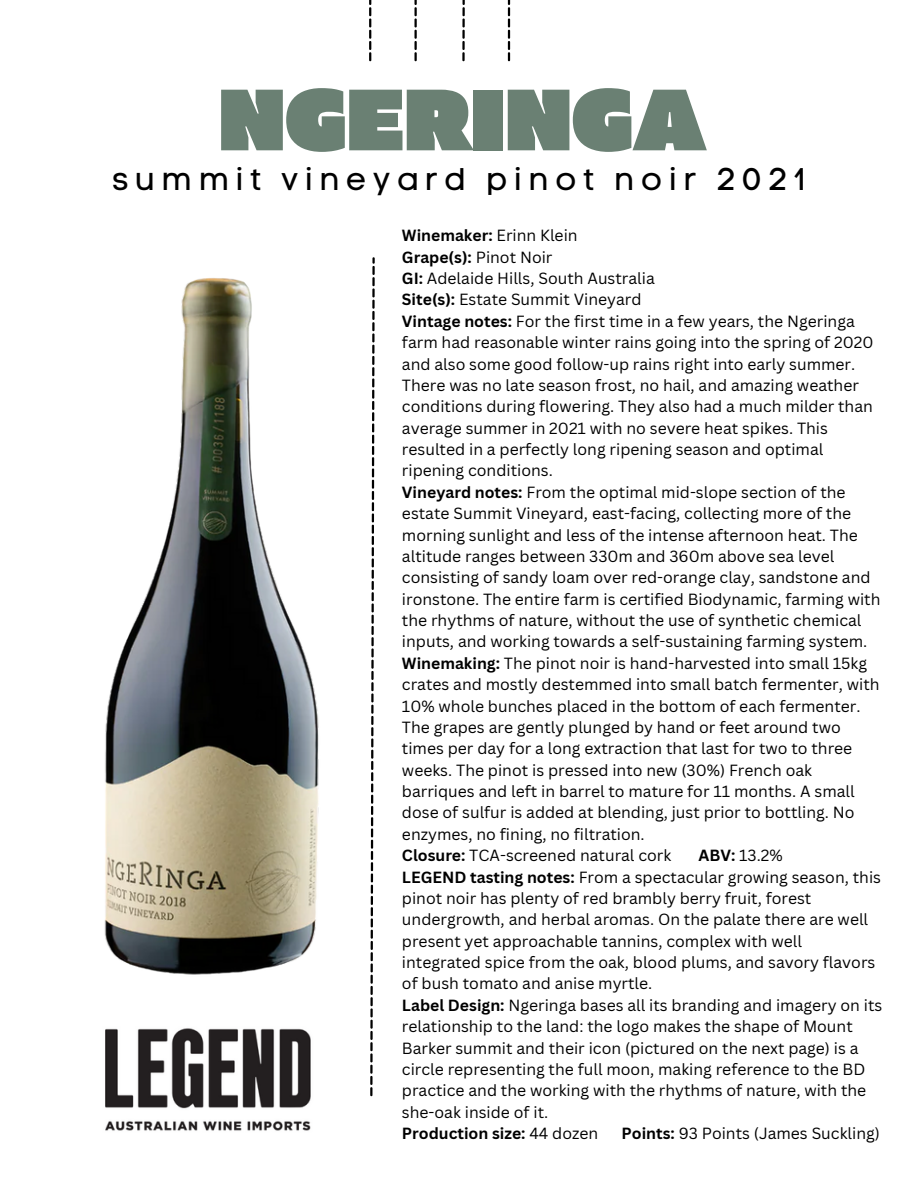
<style>
.page{position:relative;width:918px;height:1188px;background:#fff}
.page>*{position:absolute;margin:0;border:0;box-sizing:border-box;transform-origin:0 0}
.t1{font:900 86.7px "Muller";color:#6a8073}
.t2{font:31.35px "Code Pro Normal LC";letter-spacing:.2em;color:#000}
.t3{font:15.75px/21.3px "Canva Sans";color:#000}
.t4{font:700 15.75px "Canva Sans";color:#000}
.s1{font-weight:400}
.s2{font-weight:700}
</style>
<div class="page">
<svg style="left:414px;top:0;width:3px;height:61px"></svg>
<svg style="left:369px;top:0;width:2px;height:61px"></svg>
<svg style="left:462px;top:0;width:3px;height:62px"></svg>
<svg style="left:508px;top:0;width:2px;height:61px"></svg>
<svg style="left:370px;top:257px;width:5px;height:839px"></svg>
<img style="left:105px;top:1028px;width:206px;height:103px">
<img style="left:104px;top:278px;width:215px;height:697px">
<p class="t1" style="left:219px;top:84px;width:489px">NGERINGA</p>
<p class="t2" style="left:112px;top:160px;width:695px">summit vineyard pinot noir 2021</p>
<h2 class="t4" style="left:402px;top:224px;width:177px">Winemaker: <span class="s1">Erinn Klein</span></h2>
<p class="t4" style="left:402px;top:246px;width:152px">Grape(s): <span class="s1">Pinot Noir</span></p>
<p class="t3" style="left:402px;top:267px;width:254px"><span class="s2">GI:</span> Adelaide Hills, South Australia</p>
<p class="t3" style="left:402px;top:289px;width:241px"><span class="s2">Site(s):</span> Estate Summit Vineyard</p>
<p class="t3" style="left:402px;top:310px;width:473px"><span class="s2">Vintage notes:</span> For the first time in a few years, the Ngeringa farm had reasonable winter rains going into the spring of 2020 and also some good follow-up rains right into early summer.<br>There was no late season frost, no hail, and amazing weather conditions during flowering. They also had a much milder than average summer in 2021 with no severe heat spikes. This resulted in a perfectly long ripening season and optimal ripening conditions.</p>
<p class="t3" style="left:402px;top:481px;width:480px"><span class="s2">Vineyard notes:</span> From the optimal mid-slope section of the estate Summit Vineyard, east-facing, collecting more of the morning sunlight and less of the intense afternoon heat. The altitude ranges between 330m and 360m above sea level consisting of sandy loam over red-orange clay, sandstone and ironstone. The entire farm is certified Biodynamic, farming with the rhythms of nature, without the use of synthetic chemical inputs, and working towards a self-sustaining farming system.</p>
<p class="t3" style="left:402px;top:652px;width:479px"><span class="s2">Winemaking:</span> The pinot noir is hand-harvested into small 15kg crates and mostly destemmed into small batch fermenter, with 10% whole bunches placed in the bottom of each fermenter.<br>The grapes are gently plunged by hand or feet around two times per day for a long extraction that last for two to three weeks. The pinot is pressed into new (30%) French oak barriques and left in barrel to mature for 11 months. A small dose of sulfur is added at blending, just prior to bottling. No enzymes, no fining, no filtration.</p>
<p class="t3" style="left:402px;top:844px;width:271px"><span class="s2">Closure:</span> TCA-screened natural cork</p>
<p class="t3" style="left:699px;top:844px;width:86px"><span class="s2">ABV:</span> 13.2%</p>
<p class="t3" style="left:402px;top:866px;width:481px"><span class="s2">LEGEND tasting notes:</span> From a spectacular growing season, this pinot noir has plenty of red brambly berry fruit, forest undergrowth, and herbal aromas. On the palate there are well present yet approachable tannins, complex with well integrated spice from the oak, blood plums, and savory flavors of bush tomato and anise myrtle.</p>
<p class="t3" style="left:402px;top:994px;width:482px"><span class="s2">Label Design:</span> Ngeringa bases all its branding and imagery on its relationship to the land: the logo makes the shape of Mount Barker summit and their icon (pictured on the next page) is a circle representing the full moon, making reference to the BD practice and the working with the rhythms of nature, with the she-oak inside of it.</p>
<p class="t4" style="left:402px;top:1122px;width:198px">Production size: <span class="s1">44 dozen</span></p>
<p class="t3" style="left:622px;top:1122px;width:260px"><span class="s2">Points:</span> 93 Points (James Suckling)</p>
</div>
